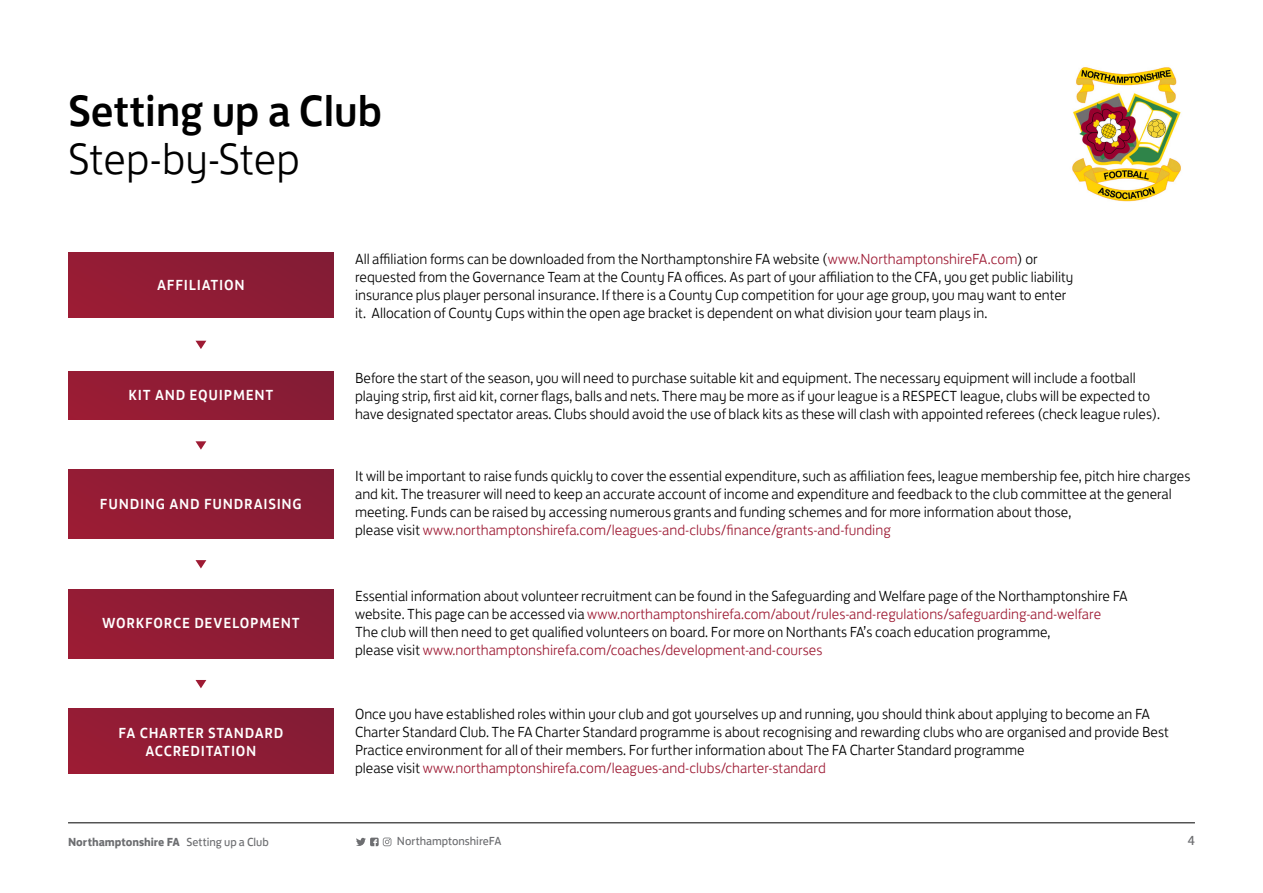
<style>
.page{position:relative;width:1263px;height:893px;background:#fff}
.page>*{position:absolute;margin:0;border:0;box-sizing:border-box;transform-origin:0 0}
.t1{font:500 45px "FS Jack";color:#000}
.t2{font:300 45px "FS Jack";color:#000}
.t3{font:300 15px/18px "FS Jack";color:#000}
.t4{font:500 15px "FS Jack";letter-spacing:.05em;color:#fff}
.t5{font:13.5px "FS Jack";color:#6d6e71}
.t6{font:700 12px "FS Jack";color:#6d6e71}
.t7{font:12px "FS Jack";color:#6d6e71}
.s1{color:#9e1b34}
.s2{font-weight:400}
</style>
<div class="page">
<hr style="left:68px;top:823px;width:1127px;height:1px;background:#000">
<svg style="left:356px;top:838px;width:35px;height:8px"></svg>
<img style="left:1072px;top:67px;width:109px;height:135px">
<div style="left:68px;top:708px;width:266px;height:65px;background:#8f1c35"></div>
<div style="left:68px;top:590px;width:266px;height:69px;background:#8f1c35"></div>
<div style="left:68px;top:470px;width:266px;height:69px;background:#8f1c35"></div>
<div style="left:68px;top:372px;width:266px;height:47px;background:#8f1c35"></div>
<div style="left:68px;top:253px;width:266px;height:65px;background:#8f1c35"></div>
<svg style="left:195px;top:441px;width:11px;height:9px"></svg>
<svg style="left:195px;top:560px;width:11px;height:8px"></svg>
<svg style="left:195px;top:680px;width:11px;height:8px"></svg>
<svg style="left:195px;top:341px;width:11px;height:8px"></svg>
<h1 class="t1" style="left:68px;top:74px;width:316px">SETTING UP A CLUB</h1>
<h1 class="t2" style="left:68px;top:123px;width:233px">Step-by-Step</h1>
<p class="t4" style="left:157px;top:273px;width:19px">AFFILIATION</p>
<p class="t4" style="left:129px;top:383px;width:8px">KIT</p>
<p class="t4" style="left:155px;top:383px;width:11px">AND</p>
<p class="t4" style="left:190px;top:383px;width:19px">EQUIPMENT</p>
<p class="t4" style="left:100px;top:492px;width:19px">FUNDIN</p>
<p class="t4" style="left:156px;top:492px;width:25px">G AND</p>
<p class="t4" style="left:204px;top:492px;width:19px">FUNDRAISIN</p>
<p class="t4" style="left:293px;top:492px;width:11px">G</p>
<p class="t4" style="left:102px;top:611px;width:53px">WORKFORCE</p>
<p class="t4" style="left:194px;top:611px;width:21px">DEVELOPMENT</p>
<p class="t4" style="left:119px;top:720px;width:41px">FA CHARTER</p>
<p class="t4" style="left:208px;top:720px;width:19px">STANDARD</p>
<p class="t4" style="left:145px;top:738px;width:19px">ACCREDITATION</p>
<p class="t3" style="left:355px;top:248px;width:720px">All affiliation forms can be downloaded from the Northamptonshire FA website (<span class="s1">www.NorthamptonshireFA.com</span>) or requested from the Governance Team at the County FA offices. As part of your affiliation to the CFA, you get public liability insurance plus player personal insurance. If there is a County Cup competition for your age group, you may want to enter it. Allocation of County Cups within the open age bracket is dependent on what division your team plays in.</p>
<p class="t3" style="left:355px;top:367px;width:807px">Before the start of the season, you will need to purchase suitable kit and equipment. The necessary equipment will include a football playing strip, first aid kit, corner flags, balls and nets. There may be more as if your league is a RESPECT league, clubs will be expected to have designated spectator areas. Clubs should avoid the use of black kits as these will clash with appointed referees (check league rules).</p>
<p class="t3" style="left:355px;top:466px;width:837px">It will be important to raise funds quickly to cover the essential expenditure, such as affiliation fees, league membership fee, pitch hire charges and kit. The treasurer will need to keep an accurate account of income and expenditure and feedback to the club committee at the general meeting. Funds can be raised by accessing numerous grants and funding schemes and for more information about those,<br>please visit <span class="s1">www.northamptonshirefa.com/leagues-and-clubs/finance/grants-and-funding</span></p>
<p class="t3" style="left:355px;top:585px;width:774px">Essential information about volunteer recruitment can be found in the Safeguarding and Welfare page of the Northamptonshire FA website. This page can be accessed via <span class="s1">www.northamptonshirefa.com/about/rules-and-regulations/safeguarding-and-welfare </span>The club will then need to get qualified volunteers on board. For more on Northants FA’s coach education programme,<br>please visit <span class="s1">www.northamptonshirefa.com/coaches/development-and-courses</span></p>
<p class="t3" style="left:355px;top:704px;width:815px">Once you have established roles within your club and got yourselves up and running, you should think about applying to become an FA Charter Standard Club. The FA Charter Standard programme is about recognising and rewarding clubs who are organised and provide Best Practice environment for all of their members. For further information about The FA Charter Standard programme<br>please visit <span class="s1">www.northamptonshirefa.com/leagues-and-clubs/charter-standard</span></p>
<p class="t6" style="left:68px;top:832px;width:202px">Northamptonshire FA <span class="s2">Setting up a Club</span></p>
<p class="t7" style="left:397px;top:832px;width:106px">NorthamptonshireFA</p>
<p class="t5" style="left:1188px;top:829px;width:9px">4</p>
</div>
